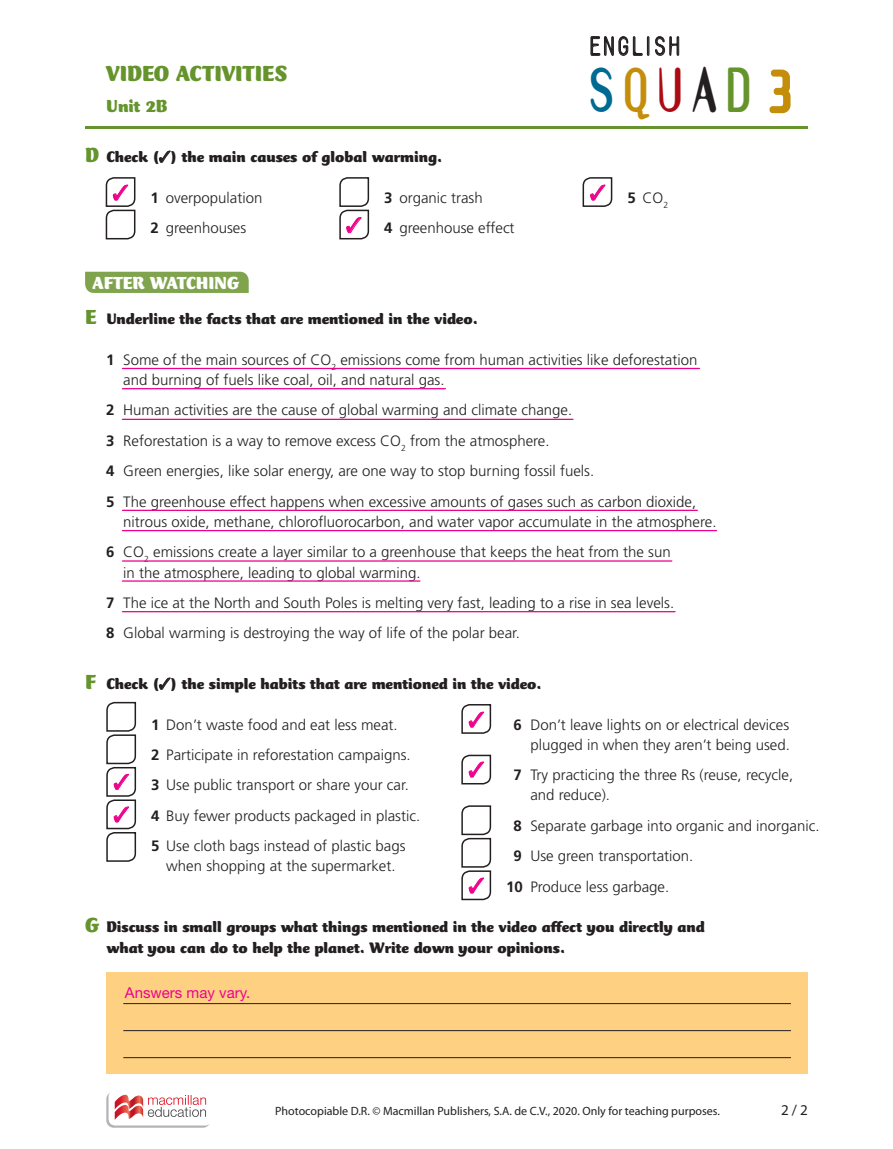
<style>
.page{position:relative;width:893px;height:1149px;background:#fff}
.page>*{position:absolute;margin:0;border:0;box-sizing:border-box;transform-origin:0 0}
.t1{font:700 55.65px "Template Gothic OT";letter-spacing:.15em;color:#006a93;scale:.83 1}
.t2{font:23.25px "Template Gothic OT";letter-spacing:.15em;color:#231f20;scale:.82 1}
.t3{font:900 22.5px "CT Mercurius Std";letter-spacing:-.005em;color:#65942c}
.t4{font:900 18px "CT Mercurius Std";color:#fff}
.t5{font:900 18px "CT Mercurius Std";color:#65942c}
.t6{font:900 15.75px/20.2px "CT Mercurius Std";color:#231f20}
.t7{font:300 15px/30.3px "Frutiger LT Std";color:#231f20}
.t8{font:15px "Helvetica Neue LT Std";color:#ed028c}
.t9{font:15px "Myriad Pro";color:#231f20}
.t10{font:12px "Myriad Pro";color:#231f20}
.s1{font-size:21px;color:#65942c}
.s2{color:#c48e0b}
.s3{color:#ab0b13}
.s4{color:#231f20}
.s5{color:#65942c}
.s6{font-family:"Cholla Sans OT";font-weight:400;font-size:60px;color:#c48e0b}
.s7{font-weight:700}
</style>
<div class="page">
<svg style="left:106px;top:1091px;width:104px;height:36px"></svg>
<div style="left:108px;top:1089px;width:105px;height:36px;background:#fff;border-radius:7px"></div>
<svg style="left:115px;top:1094px;width:91px;height:26px"></svg>
<svg style="left:590px;top:36px;width:53px;height:20px"></svg>
<div style="left:647px;top:36px;width:2px;height:20px;border:1px solid #231f20"></div>
<svg style="left:655px;top:36px;width:24px;height:20px"></svg>
<svg style="left:769px;top:69px;width:22px;height:45px"></svg>
<hr style="left:85px;top:127px;width:723px;height:2px;background:#65942c">
<svg style="left:159px;top:150px;width:12px;height:13px"></svg>
<svg style="left:159px;top:677px;width:12px;height:12px"></svg>
<div style="left:85px;top:271px;width:164px;height:22px;background:#7fa44d"></div>
<div style="left:106px;top:972px;width:702px;height:101px;background:#fed182"></div>
<hr style="left:123px;top:1002px;width:668px;height:1px;background:#231f20">
<hr style="left:123px;top:1029px;width:668px;height:1px;background:#231f20">
<hr style="left:123px;top:1056px;width:668px;height:1px;background:#231f20">
<hr style="left:122px;top:368px;width:577px;height:1px;background:#ed028c">
<hr style="left:122px;top:388px;width:323px;height:1px;background:#ed028c">
<hr style="left:122px;top:418px;width:451px;height:2px;background:#ed028c">
<hr style="left:122px;top:509px;width:575px;height:2px;background:#ed028c">
<hr style="left:122px;top:530px;width:594px;height:1px;background:#ed028c">
<hr style="left:122px;top:560px;width:550px;height:1px;background:#ed028c">
<hr style="left:122px;top:580px;width:298px;height:1px;background:#ed028c">
<hr style="left:122px;top:611px;width:553px;height:1px;background:#ed028c">
<svg style="left:105px;top:177px;width:31px;height:63px"></svg>
<svg style="left:582px;top:177px;width:31px;height:30px"></svg>
<svg style="left:339px;top:177px;width:31px;height:63px"></svg>
<svg style="left:106px;top:701px;width:31px;height:161px"></svg>
<svg style="left:461px;top:704px;width:31px;height:30px"></svg>
<svg style="left:461px;top:754px;width:31px;height:31px"></svg>
<svg style="left:461px;top:805px;width:31px;height:95px"></svg>
<h3 class="t3" style="left:106px;top:62px;width:182px">VIDEO ACTIVITIES</h3>
<p class="t5" style="left:106px;top:96px;width:63px">Unit 2B</p>
<p class="t6" style="left:85px;top:147px;width:358px"><span class="s1">D</span> Check (✓) the main causes of global warming.</p>
<h2 class="t2" style="left:590px;top:36px;width:112px">ENGLISH</h2>
<h1 class="t1" style="left:588px;top:64px;width:250px">S<span class="s2">Q</span><span class="s3">U</span><span class="s4">A</span><span class="s5">D</span> <span class="s6">3</span></h1>
<p class="t7" style="left:150px;top:182px;width:113px"><span class="s7">1</span> overpopulation<br><span class="s7">2</span> greenhouses</p>
<p class="t4" style="left:93px;top:273px;width:148px">AFTER WATCHING</p>
<p class="t7" style="left:384px;top:182px;width:132px"><span class="s7">3</span> organic trash<br><span class="s7">4</span> greenhouse effect</p>
<p class="t7" style="left:627px;top:182px;width:42px"><span class="s7">5</span> CO<sub>2</sub></p>
<p class="t6" style="left:85px;top:309px;width:394px"><span class="s1">E</span> Underline the facts that are mentioned in the video.</p>
<p class="t7" style="left:123px;top:349px;width:576px;line-height:20.2px;text-indent:-17px"><span class="s7">1</span> Some of the main sources of CO<sub>2</sub> emissions come from human activities like deforestation and burning of fuels like coal, oil, and natural gas.</p>
<p class="t7" style="left:106px;top:395px;width:591px"><span class="s7">2</span> Human activities are the cause of global warming and climate change.<br><span class="s7">3</span> Reforestation is a way to remove excess CO<sub>2</sub> from the atmosphere.<br><span class="s7">4</span> Green energies, like solar energy, are one way to stop burning fossil fuels.<br><span class="s7">5</span> The greenhouse effect happens when excessive amounts of gases such as carbon dioxide,</p>
<p class="t7" style="left:106px;top:506px;width:612px;text-indent:17px">nitrous oxide, methane, chlorofluorocarbon, and water vapor accumulate in the atmosphere.<br><span class="s7">6</span> CO<sub>2</sub> emissions create a layer similar to a greenhouse that keeps the heat from the sun</p>
<p class="t7" style="left:106px;top:557px;width:569px;text-indent:17px">in the atmosphere, leading to global warming.<br><span class="s7">7</span> The ice at the North and South Poles is melting very fast, leading to a rise in sea levels.<br><span class="s7">8</span> Global warming is destroying the way of life of the polar bear.</p>
<p class="t6" style="left:85px;top:674px;width:458px"><span class="s1">F</span> Check (✓) the simple habits that are mentioned in the video.</p>
<p class="t7" style="left:151px;top:709px;width:271px"><span class="s7">1</span> Don’t waste food and eat less meat.<br><span class="s7">2</span> Participate in reforestation campaigns.<br><span class="s7">3</span> Use public transport or share your car.<br><span class="s7">4</span> Buy fewer products packaged in plastic.<br><span class="s7">5</span> Use cloth bags instead of plastic bags</p>
<p class="t7" style="left:166px;top:851px;width:231px">when shopping at the supermarket.</p>
<p class="t7" style="left:514px;top:714px;width:278px;line-height:20.2px;text-align:right"><span class="s7">6</span> Don’t leave lights on or electrical devices plugged in when they aren’t being used.</p>
<p class="t7" style="left:530px;top:764px;width:264px;line-height:20.2px;text-indent:-17px"><span class="s7">7</span> Try practicing the three Rs (reuse, recycle, and reduce).</p>
<p class="t7" style="left:514px;top:810px;width:307px"><span class="s7">8</span> Separate garbage into organic and inorganic.</p>
<p class="t7" style="left:514px;top:840px;width:181px"><span class="s7">9</span> Use green transportation.</p>
<p class="t7" style="left:506px;top:871px;width:165px"><span class="s7">10</span> Produce less garbage.</p>
<p class="t6" style="left:106px;top:917px;width:600px;text-indent:-21px"><span class="s1">G</span> Discuss in small groups what things mentioned in the video affect you directly and what you can do to help the planet. Write down your opinions.</p>
<p class="t8" style="left:125px;top:983px;width:127px">Answers may vary.</p>
<p class="t10" style="left:275px;top:1103px;width:446px">Photocopiable D.R. © Macmillan Publishers, S.A. de C.V., 2020. Only for teaching purposes.</p>
<p class="t9" style="left:781px;top:1100px;width:28px">2 / 2</p>
</div>
